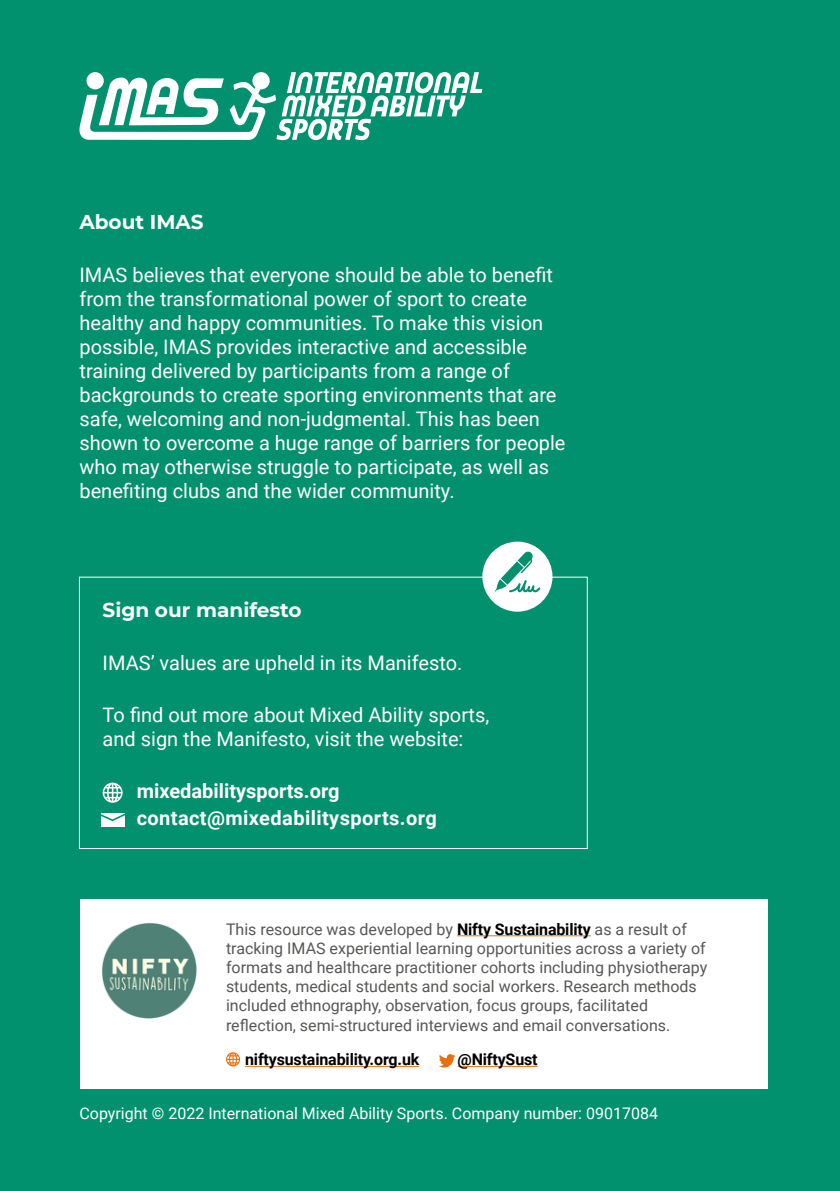
<style>
.page{position:relative;width:840px;height:1191px;background:#fff}
.page>*{position:absolute;margin:0;border:0;box-sizing:border-box;transform-origin:0 0}
.t1{font:20px/24px "Roboto";color:#fff}
.t2{font:700 20px/26.8px "Roboto";letter-spacing:.02em;color:#fff}
.t3{font:700 20px "Montserrat";color:#fff}
.t4{font:16px/19.2px "Roboto";color:#575756}
.t5{font:16px "Roboto";color:#fff}
.t6{font:700 16px "Roboto";letter-spacing:-.01em;color:#000}
.s1{font-weight:700;color:#000}
</style>
<div class="page">
<div style="left:0;top:0;width:839px;height:1191px;background:#02916e"></div>
<svg style="left:79px;top:72px;width:403px;height:68px"></svg>
<div style="left:79px;top:576px;width:508px;height:273px;border:1px solid #fff"></div>
<div style="left:482px;top:541px;width:70px;height:70px;background:#fff;border-radius:50%"></div>
<svg style="left:494px;top:551px;width:46px;height:41px"></svg>
<div style="left:80px;top:899px;width:687px;height:190px;background:#fff"></div>
<img style="left:102px;top:923px;width:94px;height:95px">
<svg style="left:103px;top:782px;width:19px;height:20px"></svg>
<div style="left:101px;top:813px;width:23px;height:13px;background:#fff"></div>
<svg style="left:101px;top:814px;width:23px;height:8px"></svg>
<hr style="left:457px;top:935px;width:133px;height:1px;background:#ea6f0a">
<hr style="left:245px;top:1066px;width:174px;height:1px;background:#ea6f0a">
<hr style="left:457px;top:1066px;width:80px;height:1px;background:#ea6f0a">
<svg style="left:226px;top:1052px;width:14px;height:14px"></svg>
<svg style="left:439px;top:1054px;width:16px;height:13px"></svg>
<p class="t3" style="left:79px;top:208px;width:126px">About IMAS</p>
<p class="t1" style="left:79px;top:262px;width:487px">IMAS believes that everyone should be able to benefit from the transformational power of sport to create healthy and happy communities. To make this vision possible, IMAS provides interactive and accessible training delivered by participants from a range of backgrounds to create sporting environments that are safe, welcoming and non-judgmental. This has been shown to overcome a huge range of barriers for people who may otherwise struggle to participate, as well as benefiting clubs and the wider community.</p>
<p class="t3" style="left:103px;top:596px;width:200px">Sign our manifesto</p>
<p class="t1" style="left:103px;top:650px;width:361px">IMAS’ values are upheld in its Manifesto.</p>
<p class="t1" style="left:103px;top:702px;width:388px">To find out more about Mixed Ability sports, and sign the Manifesto, visit the website:</p>
<p class="t2" style="left:137px;top:777px;width:301px">mixedabilitysports.org contact@mixedabilitysports.org</p>
<p class="t4" style="left:226px;top:918px;width:482px">This resource was developed by <span class="s1">Nifty Sustainability</span> as a result of tracking IMAS experiential learning opportunities across a variety of formats and healthcare practitioner cohorts including physiotherapy students, medical students and social workers. Research methods included ethnography, observation, focus groups, facilitated reflection, semi-structured interviews and email conversations.</p>
<p class="t6" style="left:245px;top:1048px;width:176px">niftysustainability.org.uk</p>
<p class="t6" style="left:457px;top:1048px;width:82px">@NiftySust</p>
<p class="t5" style="left:79px;top:1102px;width:580px">Copyright © 2022 International Mixed Ability Sports. Company number: 09017084</p>
</div>
